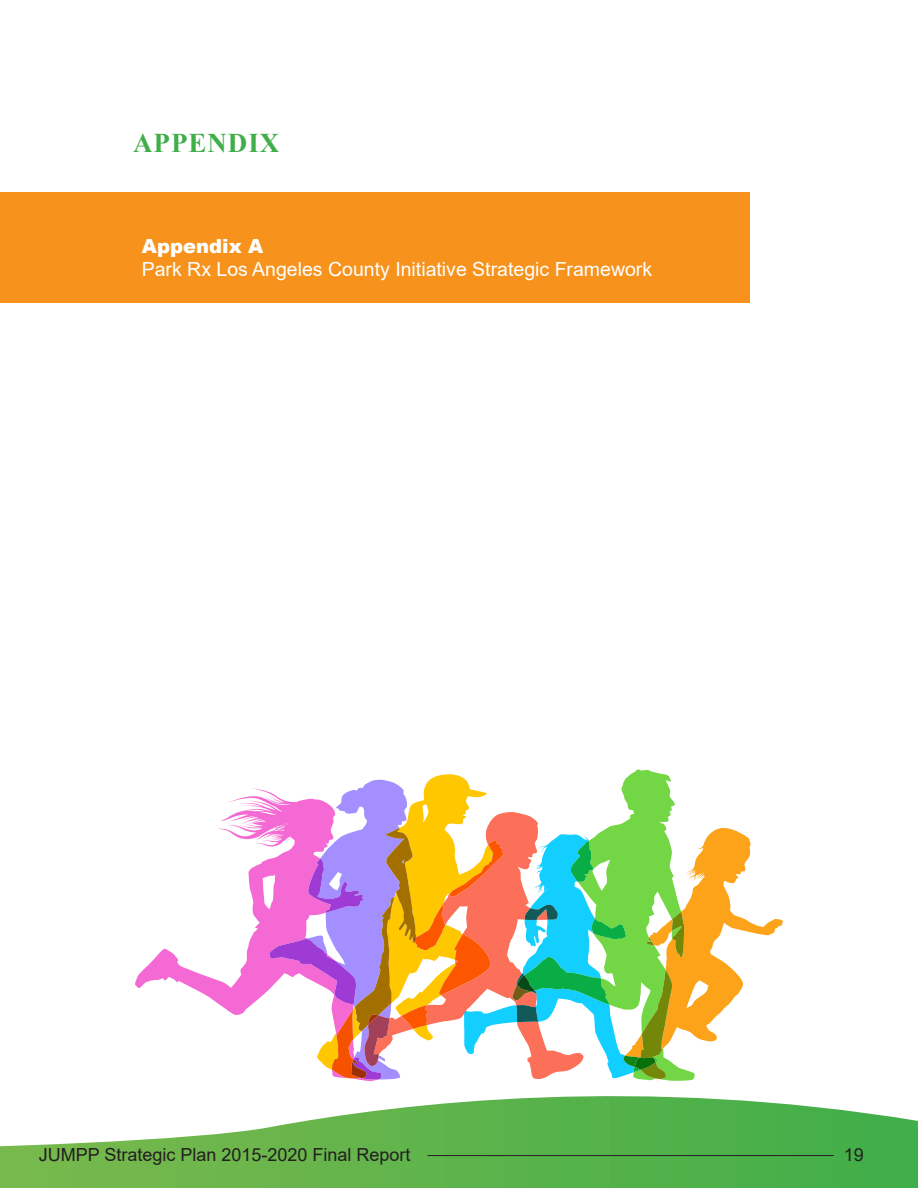
<style>
.page{position:relative;width:918px;height:1188px;background:#fff}
.page>*{position:absolute;margin:0;border:0;box-sizing:border-box;transform-origin:0 0}
.Section_Title{font:700 27px "Times New Roman";letter-spacing:.035em;color:#40ae49}
.t1{font:19.5px "Arial";color:#fff}
.Strat_Priority{font:900 19.5px "Arial";color:#fff}
.t2{font:18px "Arial";color:#231f20}
</style>
<div class="page">
<svg style="left:783px;top:1103px;width:135px;height:85px;background:#56b65b"></svg>
<hr style="left:427px;top:1155px;width:407px;height:1px;background:#231f20">
<div style="left:0;top:192px;width:750px;height:110px;background:#f7931d"></div>
<svg style="left:0;top:770px;width:783px;height:418px"></svg>
<p class="Section_Title" style="left:133px;top:124px;width:148px">APPENDIX</p>
<p class="Strat_Priority" style="left:142px;top:232px;width:123px">Appendix A</p>
<p class="t1" style="left:142px;top:255px;width:512px">Park Rx Los Angeles County Initiative Strategic Framework</p>
<p class="t2" style="left:39px;top:1142px;width:373px">JUMPP Strategic Plan 2015-2020 Final Report</p>
<p class="t2" style="left:844px;top:1142px;width:22px">19</p>
</div>
